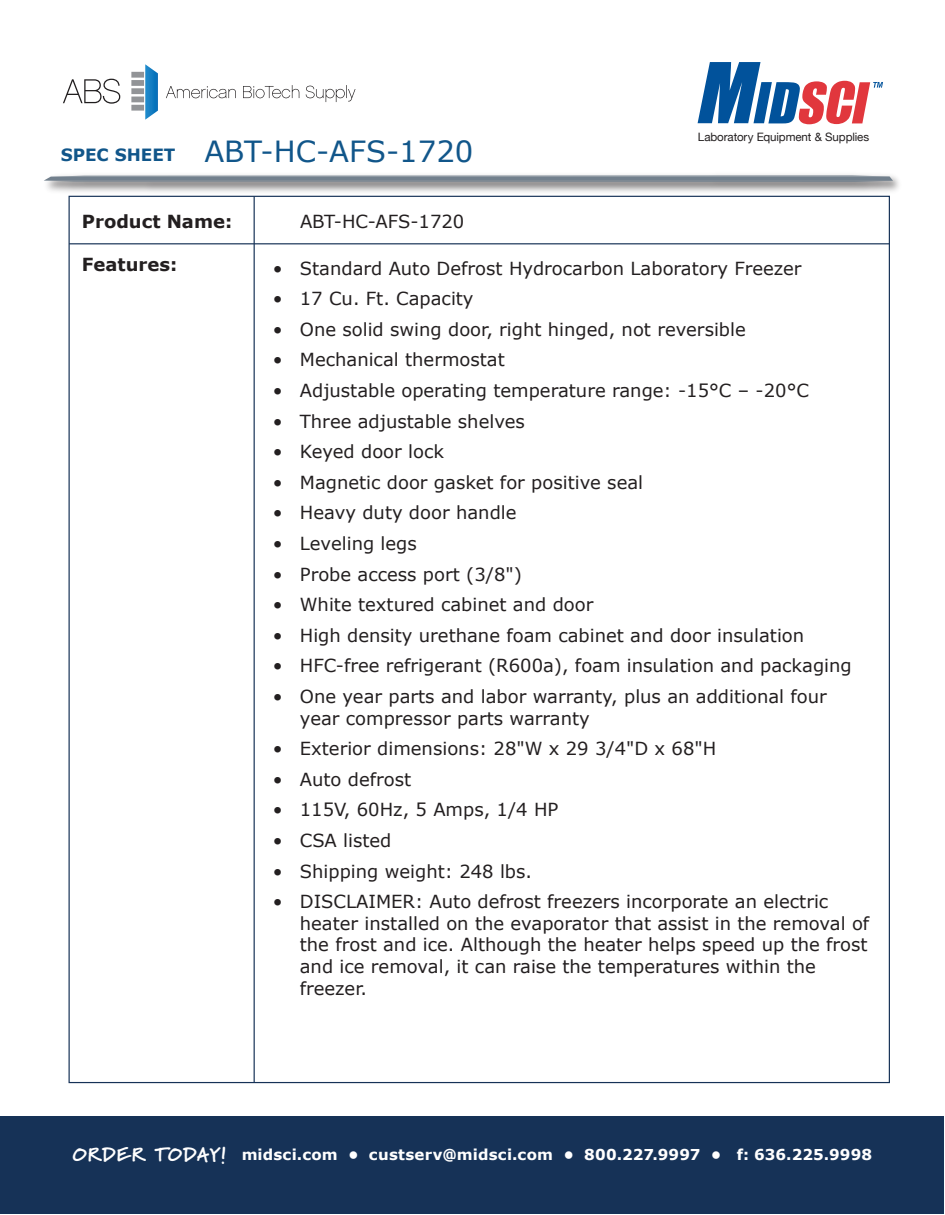
<style>
.page{position:relative;width:945px;height:1215px;background:#fff}
.page>*{position:absolute;margin:0;border:0;box-sizing:border-box;transform-origin:0 0}
.t1{font:29.1px "Verdana";color:#11568a}
.t2{font:18px/21.6px "Verdana";color:#231f20}
.t3{font:700 18px "Verdana";color:#231f20}
.t4{font:700 15px "Verdana";letter-spacing:.01em;color:#fff}
.t5{font:11.55px "Helvetica Neue";letter-spacing:-.01em;color:#231f20}
.s1{font-weight:700;font-size:16.95px}
.s2{font-family:"Marydale";font-weight:900;font-size:19.5px}
</style>
<div class="page">
<svg style="left:63px;top:79px;width:57px;height:25px"></svg>
<svg style="left:166px;top:86px;width:70px;height:12px"></svg>
<svg style="left:243px;top:85px;width:56px;height:13px"></svg>
<svg style="left:306px;top:85px;width:49px;height:17px"></svg>
<div style="left:131px;top:105px;width:13px;height:6px;background:#929497"></div>
<div style="left:131px;top:97px;width:13px;height:5px;background:#929497"></div>
<div style="left:131px;top:88px;width:13px;height:6px;background:#929497"></div>
<div style="left:131px;top:80px;width:13px;height:6px;background:#929497"></div>
<div style="left:131px;top:72px;width:13px;height:6px;background:#929497"></div>
<svg style="left:145px;top:64px;width:13px;height:56px"></svg>
<svg style="left:44px;top:175px;width:849px;height:7px;background:#86909b"></svg>
<div style="left:0;top:1116px;width:944px;height:98px;background:#163257"></div>
<svg style="left:698px;top:62px;width:185px;height:62px"></svg>
<hr style="left:69px;top:243px;width:820px;height:1px;background:#163257">
<hr style="left:254px;top:196px;width:1px;height:887px;background:#163257">
<h1 class="t1" style="left:61px;top:133px;width:414px"><span class="s1">SPEC SHEET</span> ABT-HC-AFS-1720</h1>
<p class="t5" style="left:698px;top:128px;width:173px">Laboratory Equipment &amp; Supplies</p>
<p class="t3" style="left:82px;top:210px;width:152px">Product Name:</p>
<p class="t3" style="left:82px;top:253px;width:97px">Features:</p>
<p class="t2" style="left:300px;top:211px;width:166px">ABT-HC-AFS-1720</p>
<p class="t2" style="left:273px;top:258px;width:530px">• Standard Auto Defrost Hydrocarbon Laboratory Freezer</p>
<p class="t2" style="left:273px;top:288px;width:202px">• 17 Cu. Ft. Capacity</p>
<p class="t2" style="left:273px;top:319px;width:475px">• One solid swing door, right hinged, not reversible</p>
<p class="t2" style="left:273px;top:349px;width:234px">• Mechanical thermostat</p>
<p class="t2" style="left:273px;top:380px;width:538px">• Adjustable operating temperature range: -15°C – -20°C</p>
<p class="t2" style="left:273px;top:411px;width:254px">• Three adjustable shelves</p>
<p class="t2" style="left:273px;top:441px;width:173px">• Keyed door lock</p>
<p class="t2" style="left:273px;top:472px;width:372px">• Magnetic door gasket for positive seal</p>
<p class="t2" style="left:273px;top:502px;width:245px">• Heavy duty door handle</p>
<p class="t2" style="left:273px;top:533px;width:146px">• Leveling legs</p>
<p class="t2" style="left:273px;top:564px;width:251px">• Probe access port (3/8")</p>
<p class="t2" style="left:273px;top:594px;width:322px">• White textured cabinet and door</p>
<p class="t2" style="left:273px;top:625px;width:533px">• High density urethane foam cabinet and door insulation</p>
<p class="t2" style="left:273px;top:655px;width:581px">• HFC-free refrigerant (R600a), foam insulation and packaging</p>
<p class="t2" style="left:300px;top:686px;width:529px;text-indent:-27px">• One year parts and labor warranty, plus an additional four year compressor parts warranty</p>
<p class="t2" style="left:273px;top:738px;width:445px">• Exterior dimensions: 28"W x 29 3/4"D x 68"H</p>
<p class="t2" style="left:273px;top:769px;width:140px">• Auto defrost</p>
<p class="t2" style="left:273px;top:799px;width:287px">• 115V, 60Hz, 5 Amps, 1/4 HP</p>
<p class="t2" style="left:273px;top:830px;width:120px">• CSA listed</p>
<p class="t2" style="left:273px;top:861px;width:261px">• Shipping weight: 248 lbs.</p>
<p class="t2" style="left:300px;top:891px;width:571px;text-indent:-27px">• DISCLAIMER: Auto defrost freezers incorporate an electric heater installed on the evaporator that assist in the removal of the frost and ice. Although the heater helps speed up the frost and ice removal, it can raise the temperatures within the freezer.</p>
<p class="t4" style="left:73px;top:1145px;width:801px"><span class="s2">ORDER TODAY!</span> midsci.com • custserv@midsci.com • 800.227.9997 • f: 636.225.9998</p>
</div>
